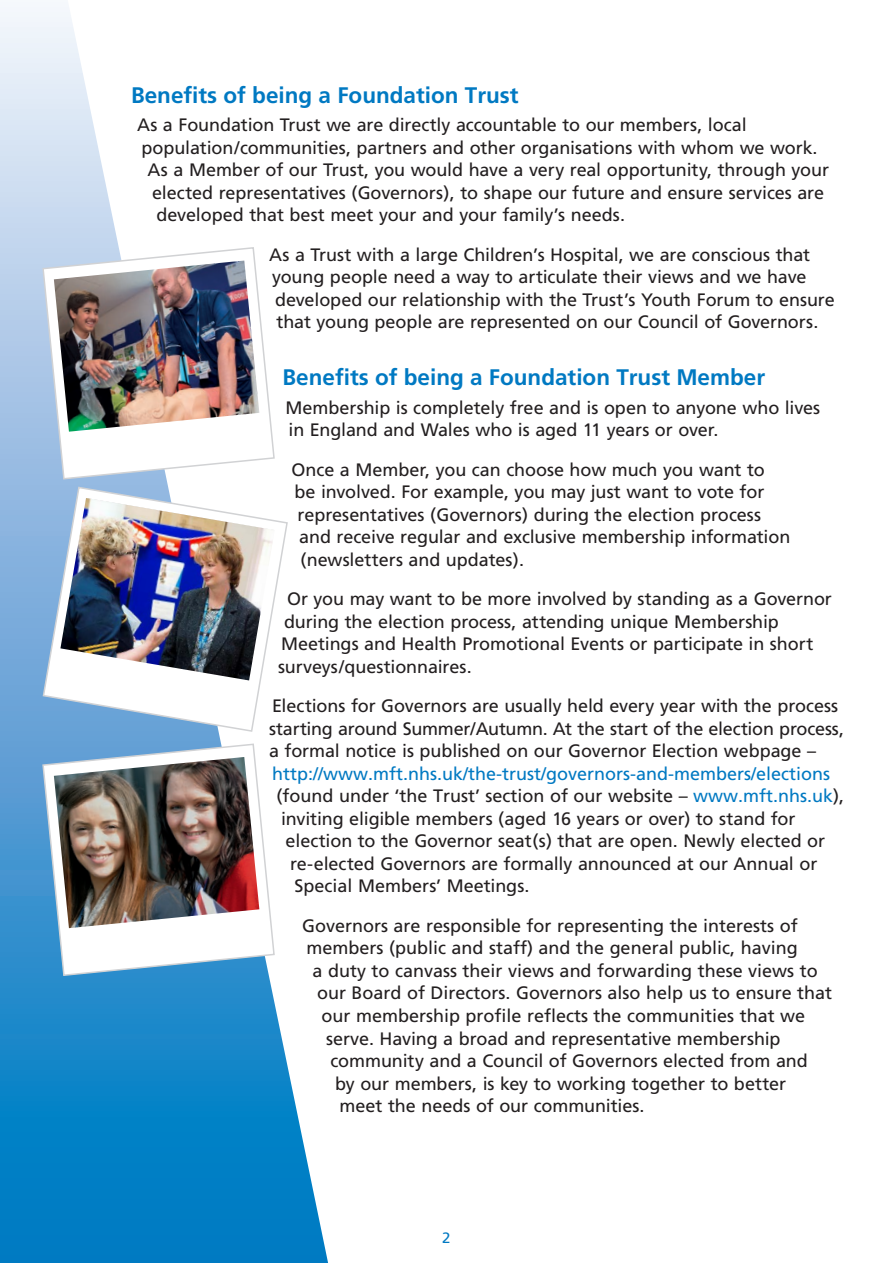
<style>
.page{position:relative;width:893px;height:1263px;background:#fff}
.page>*{position:absolute;margin:0;border:0;box-sizing:border-box;transform-origin:0 0}
.SUBHEAD{font:700 22.5px "Frutiger";color:#0079c2}
.BODY{font:18px/22.5px "Frutiger";letter-spacing:-.005em;color:#231f20}
.BODY-2{font:18px "Frutiger";color:#0079c2}
.t1{font:15px "Frutiger";color:#0079c2}
.s1{color:#0079c2}
</style>
<div class="page">
<svg style="left:0;top:7px;width:328px;height:1256px"></svg>
<svg style="left:41px;top:743px;width:235px;height:234px"></svg>
<img style="left:54px;top:757px;width:205px;height:171px">
<svg style="left:41px;top:246px;width:235px;height:234px"></svg>
<img style="left:54px;top:261px;width:205px;height:171px">
<svg style="left:42px;top:486px;width:247px;height:247px"></svg>
<img style="left:60px;top:498px;width:215px;height:182px">
<p class="SUBHEAD" style="left:131px;top:82px;width:389px">Benefits of being a Foundation Trust</p>
<p class="BODY" style="left:137px;top:114px;width:611px">As a Foundation Trust we are directly accountable to our members, local</p>
<p class="BODY" style="left:142px;top:136px;width:678px">population/communities, partners and other organisations with whom we work.</p>
<p class="BODY" style="left:148px;top:159px;width:683px">As a Member of our Trust, you would have a very real opportunity, through your</p>
<p class="BODY" style="left:152px;top:181px;width:674px">elected representatives (Governors), to shape our future and ensure services are</p>
<p class="BODY" style="left:157px;top:204px;width:470px">developed that best meet your and your family’s needs.</p>
<p class="BODY" style="left:269px;top:243px;width:567px">As a Trust with a large Children’s Hospital, we are conscious that young people need a way to articulate their views and we have developed our relationship with the Trust’s Youth Forum to ensure that young people are represented on our Council of Governors.</p>
<p class="SUBHEAD" style="left:283px;top:364px;width:484px">Benefits of being a Foundation Trust Member</p>
<p class="BODY" style="left:286px;top:396px;width:536px">Membership is completely free and is open to anyone who lives in England and Wales who is aged 11 years or over.</p>
<p class="BODY" style="left:292px;top:458px;width:475px">Once a Member, you can choose how much you want to</p>
<p class="BODY" style="left:295px;top:481px;width:471px">be involved. For example, you may just want to vote for</p>
<p class="BODY" style="left:298px;top:503px;width:465px">representatives (Governors) during the election process</p>
<p class="BODY" style="left:299px;top:526px;width:493px">and receive regular and exclusive membership information</p>
<p class="BODY" style="left:301px;top:548px;width:225px">(newsletters and updates).</p>
<p class="BODY" style="left:287px;top:588px;width:546px">Or you may want to be more involved by standing as a Governor</p>
<p class="BODY" style="left:284px;top:610px;width:496px">during the election process, attending unique Membership</p>
<p class="BODY" style="left:281px;top:633px;width:534px">Meetings and Health Promotional Events or participate in short</p>
<p class="BODY" style="left:278px;top:655px;width:195px">surveys/questionnaires.</p>
<p class="BODY" style="left:272px;top:695px;width:568px">Elections for Governors are usually held every year with the process</p>
<p class="BODY" style="left:269px;top:717px;width:576px">starting around Summer/Autumn. At the start of the election process,</p>
<p class="BODY" style="left:269px;top:740px;width:549px">a formal notice is published on our Governor Election webpage –</p>
<p class="BODY-2" style="left:272px;top:763px;width:560px">http://www.mft.nhs.uk/the-trust/governors-and-members/elections</p>
<p class="BODY" style="left:277px;top:785px;width:569px">(found under ‘the Trust’ section of our website – <span class="s1">www.mft.nhs.uk</span>),</p>
<p class="BODY" style="left:281px;top:807px;width:516px">inviting eligible members (aged 16 years or over) to stand for</p>
<p class="BODY" style="left:286px;top:830px;width:541px">election to the Governor seat(s) that are open. Newly elected or</p>
<p class="BODY" style="left:290px;top:852px;width:529px">re-elected Governors are formally announced at our Annual or</p>
<p class="BODY" style="left:295px;top:875px;width:236px">Special Members’ Meetings.</p>
<p class="BODY" style="left:302px;top:914px;width:497px">Governors are responsible for representing the interests of</p>
<p class="BODY" style="left:307px;top:937px;width:493px">members (public and staff) and the general public, having</p>
<p class="BODY" style="left:313px;top:959px;width:507px">a duty to canvass their views and forwarding these views to</p>
<p class="BODY" style="left:317px;top:982px;width:517px">our Board of Directors. Governors also help us to ensure that</p>
<p class="BODY" style="left:322px;top:1004px;width:485px">our membership profile reflects the communities that we</p>
<p class="BODY" style="left:326px;top:1027px;width:456px">serve. Having a broad and representative membership</p>
<p class="BODY" style="left:331px;top:1049px;width:479px">community and a Council of Governors elected from and</p>
<p class="BODY" style="left:335px;top:1072px;width:453px">by our members, is key to working together to better</p>
<p class="BODY" style="left:340px;top:1094px;width:307px">meet the needs of our communities.</p>
<p class="t1" style="left:442px;top:1229px;width:10px">2</p>
</div>
